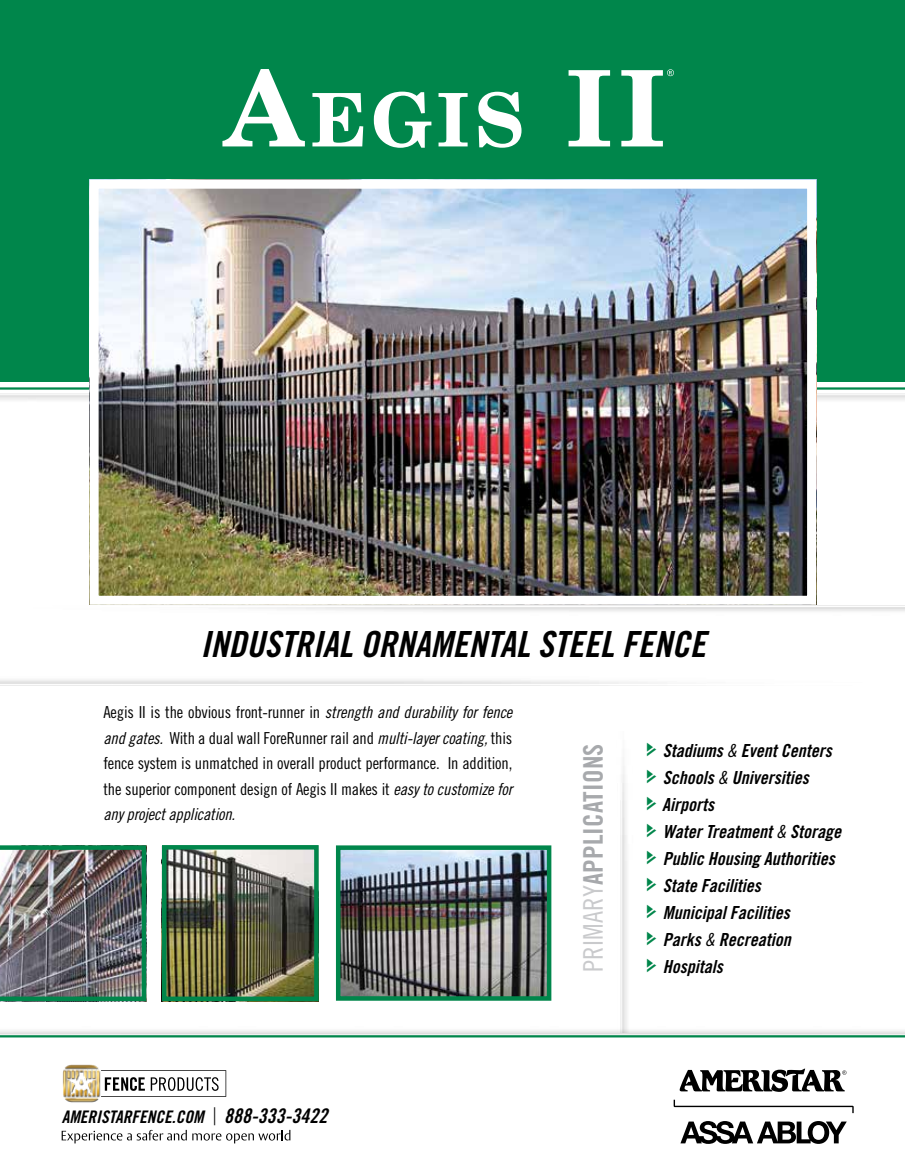
<style>
.page{position:relative;width:905px;height:1175px;background:#fff}
.page>*{position:absolute;margin:0;border:0;box-sizing:border-box;transform-origin:0 0}
.t1{font:36px "Trade Gothic LT Std Bd Cn 20 Obl";color:#000}
.t2{font:27px "Trade Gothic LT Std Bd Cn 20";letter-spacing:.01em;color:#a7a9ac}
.t3{font:18px/27px "Trade Gothic LT Std Bd Cn 20 Obl";color:#000}
.t4{font:17.25px "Trade Gothic LT Std Bd Cn 20 Obl";color:#000}
.t5{font:16.5px/25.5px "Trade Gothic LT Std Cn 18";letter-spacing:-.01em;color:#000;text-align:justify}
.t6{font:16.5px "Trade Gothic LT Std Cn 18 Obl";letter-spacing:-.01em;color:#000}
.t7{font:15px/27px "Pointers";color:#00864b;text-align:justify}
.s1{font-family:"Trade Gothic LT Std Cn 18 Obl"}
.s2{font-family:"Trade Gothic LT Std";font-weight:300;font-size:24.3px}
.s3{font-size:20.25px}
.s4{font-family:"Trade Gothic LT Std Cn 18";color:#c9cacc}
</style>
<div class="page">
<hr style="left:0;top:387px;width:904px;height:2px;background:#00864b">
<img style="left:816px;top:382px;width:88px;height:43px">
<div style="left:0;top:0;width:904px;height:382px;background:#00864b"></div>
<hr style="left:0;top:1035px;width:904px;height:2px;background:#00864b">
<img style="left:609px;top:681px;width:42px;height:351px">
<img style="left:89px;top:558px;width:815px;height:54px">
<img style="left:341px;top:850px;width:205px;height:145px">
<div style="left:336px;top:845px;width:215px;height:155px;border:4px solid #00864b"></div>
<img style="left:167px;top:850px;width:146px;height:146px">
<div style="left:162px;top:845px;width:156px;height:156px;border:4px solid #00864b"></div>
<img style="left:0;top:845px;width:146px;height:156px">
<img style="left:100px;top:190px;width:706px;height:405px">
<div style="left:90px;top:180px;width:726px;height:425px;border:9px solid #fff"></div>
<svg style="left:222px;top:69px;width:83px;height:77px"></svg>
<svg style="left:312px;top:93px;width:51px;height:53px"></svg>
<svg style="left:374px;top:92px;width:57px;height:56px"></svg>
<svg style="left:438px;top:93px;width:29px;height:53px"></svg>
<svg style="left:478px;top:92px;width:43px;height:56px"></svg>
<svg style="left:568px;top:70px;width:42px;height:76px"></svg>
<svg style="left:621px;top:69px;width:53px;height:77px"></svg>
<svg style="left:673px;top:1099px;width:180px;height:14px"></svg>
<svg style="left:680px;top:1121px;width:166px;height:22px"></svg>
<svg style="left:679px;top:1068px;width:167px;height:23px"></svg>
<svg style="left:110px;top:1070px;width:116px;height:26px"></svg>
<img style="left:62px;top:1064px;width:48px;height:39px">
<svg style="left:62px;top:1129px;width:228px;height:14px"></svg>
<img style="left:0;top:387px;width:89px;height:13px">
<h1 class="t1" style="left:200px;top:622px;width:507px">INDUSTRIAL ORNAMENTAL STEEL FENCE</h1>
<p class="t5" style="left:103px;top:699px;width:410px">Aegis II is the obvious front-runner in <span class="s1">strength and durability for fence and gates.</span> With a dual wall ForeRunner rail and <span class="s1">multi-layer coating,</span> this fence system is unmatched in overall product performance. In addition, the superior component design of Aegis II makes it <span class="s1">easy to customize for</span></p>
<p class="t6" style="left:103px;top:804px;width:133px">any project application.</p>
<p class="t4" style="left:62px;top:1106px;width:267px">AMERISTARFENCE.COM <span class="s2">|</span> <span class="s3">888-333-3422</span></p>
<p class="t7" style="left:647px;top:736px;width:13px">j j j j j j j j j</p>
<h2 class="t2" style="left:576px;top:972px;width:230px;rotate:-90deg"><span class="s4">PRIMARY</span>APPLICATIONS</h2>
<p class="t3" style="left:662px;top:737px;width:180px">Stadiums <span class="s1">&amp;</span> Event Centers<br>Schools <span class="s1">&amp;</span> Universities<br>Airports<br>Water Treatment <span class="s1">&amp;</span> Storage<br>Public Housing Authorities<br>State Facilities<br>Municipal Facilities<br>Parks <span class="s1">&amp;</span> Recreation<br>Hospitals</p>
</div>
